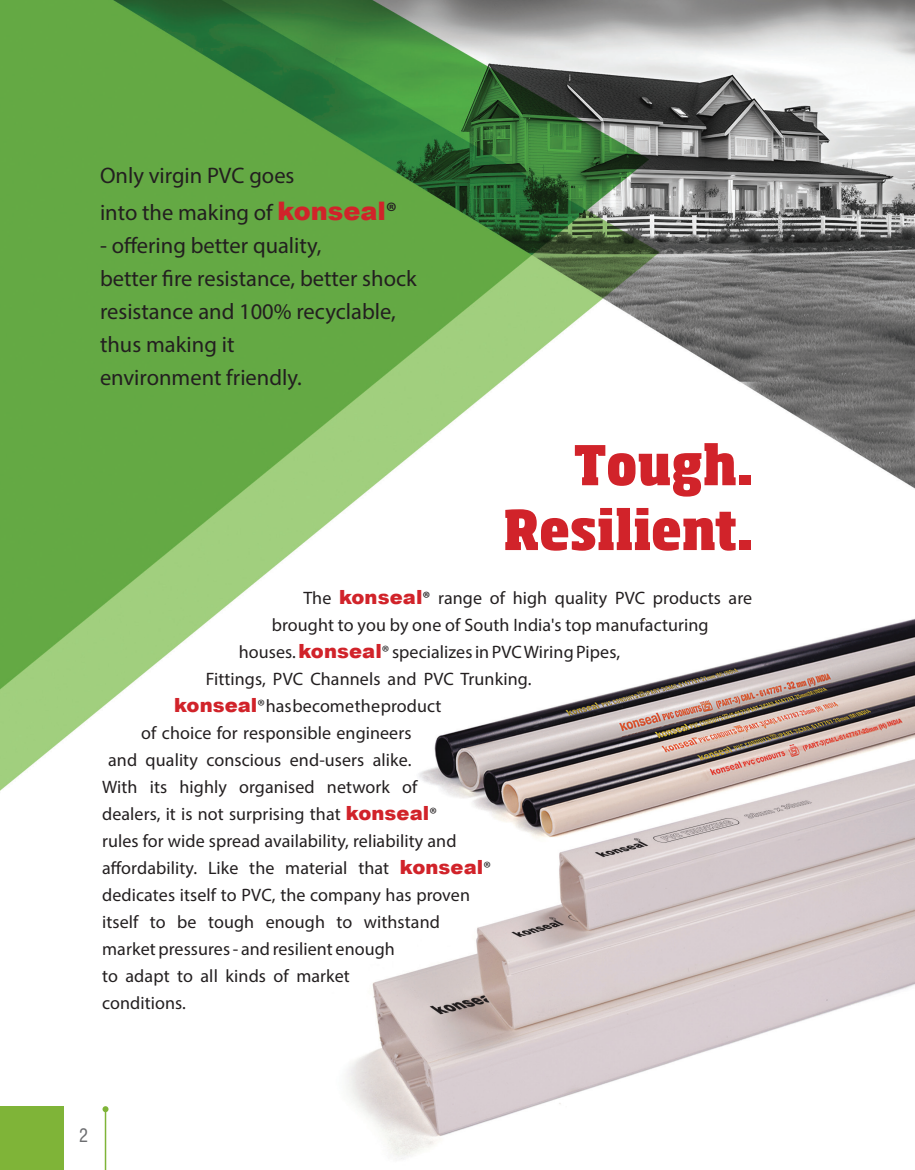
<style>
.page{position:relative;width:915px;height:1170px;background:#fff}
.page>*{position:absolute;margin:0;border:0;box-sizing:border-box;transform-origin:0 0}
.t1{font:800 condensed 54px/64.8px "Soho Std";letter-spacing:.005em;color:#d1232a;text-align:right}
.t2{font:22.5px/33px "Myriad Pro";color:#231f20}
.t3{font:18px "Myriad Pro";letter-spacing:.005em;color:#231f20}
.t4{font:condensed 18px "Swiss 721 BT";color:#6c6d70}
.s1{font-family:"Arial";font-weight:900;font-size:25.5px;color:#d1232a}
.s2{font-weight:600;font-size:25.5px}
.s3{font-family:"Arial";font-weight:900;font-size:19.5px;color:#d1232a}
.s4{font-weight:600}
</style>
<div class="page">
<img style="left:0;top:0;width:914px;height:1169px">
<div style="left:0;top:1106px;width:64px;height:63px;background:#7fb438"></div>
<hr style="left:105px;top:1109px;width:1px;height:60px;background:#7fb438">
<svg style="left:102px;top:1106px;width:6px;height:6px"></svg>
<p class="t2" style="left:100px;top:157px;width:298px;line-height:36.6px">Only virgin PVC goes<br>into the making of <span class="s1">konseal</span><span class="s2">®</span></p>
<p class="t2" style="left:100px;top:228px;width:318px">- offering better quality,<br>better fire resistance, better shock resistance and 100% recyclable, thus making it<br>environment friendly.</p>
<h1 class="t1" style="left:503px;top:431px;width:250px">Tough.<br>Resilient.</h1>
<p class="t3" style="left:303px;top:587px;width:450px">The <span class="s3">konseal</span><span class="s4">®</span> range of high quality PVC products are</p>
<p class="t3" style="left:272px;top:614px;width:438px">brought to you by one of South India's top manufacturing</p>
<p class="t3" style="left:239px;top:641px;width:383px">houses. <span class="s3">konseal</span>® specializes in PVC Wiring Pipes,</p>
<p class="t3" style="left:206px;top:668px;width:327px">Fittings, PVC Channels and PVC Trunking.</p>
<p class="t3" style="left:174px;top:695px;width:268px"><span class="s3">konseal</span>® has become the product</p>
<p class="t3" style="left:141px;top:722px;width:272px">of choice for responsible engineers</p>
<p class="t3" style="left:108px;top:749px;width:305px">and quality conscious end-users alike.</p>
<p class="t3" style="left:102px;top:776px;width:317px">With its highly organised network of</p>
<p class="t3" style="left:102px;top:803px;width:336px">dealers, it is not surprising that <span class="s3">konseal</span>®</p>
<p class="t3" style="left:102px;top:830px;width:356px">rules for wide spread availability, reliability and</p>
<p class="t3" style="left:102px;top:857px;width:390px">affordability. Like the material that <span class="s3">konseal</span>®</p>
<p class="t3" style="left:102px;top:884px;width:369px">dedicates itself to PVC, the company has proven</p>
<p class="t3" style="left:102px;top:911px;width:339px">itself to be tough enough to withstand</p>
<p class="t3" style="left:102px;top:938px;width:294px">market pressures - and resilient enough</p>
<p class="t3" style="left:102px;top:965px;width:249px">to adapt to all kinds of market</p>
<p class="t3" style="left:102px;top:992px;width:85px">conditions.</p>
<p class="t4" style="left:79px;top:1124px;width:10px">2</p>
</div>
